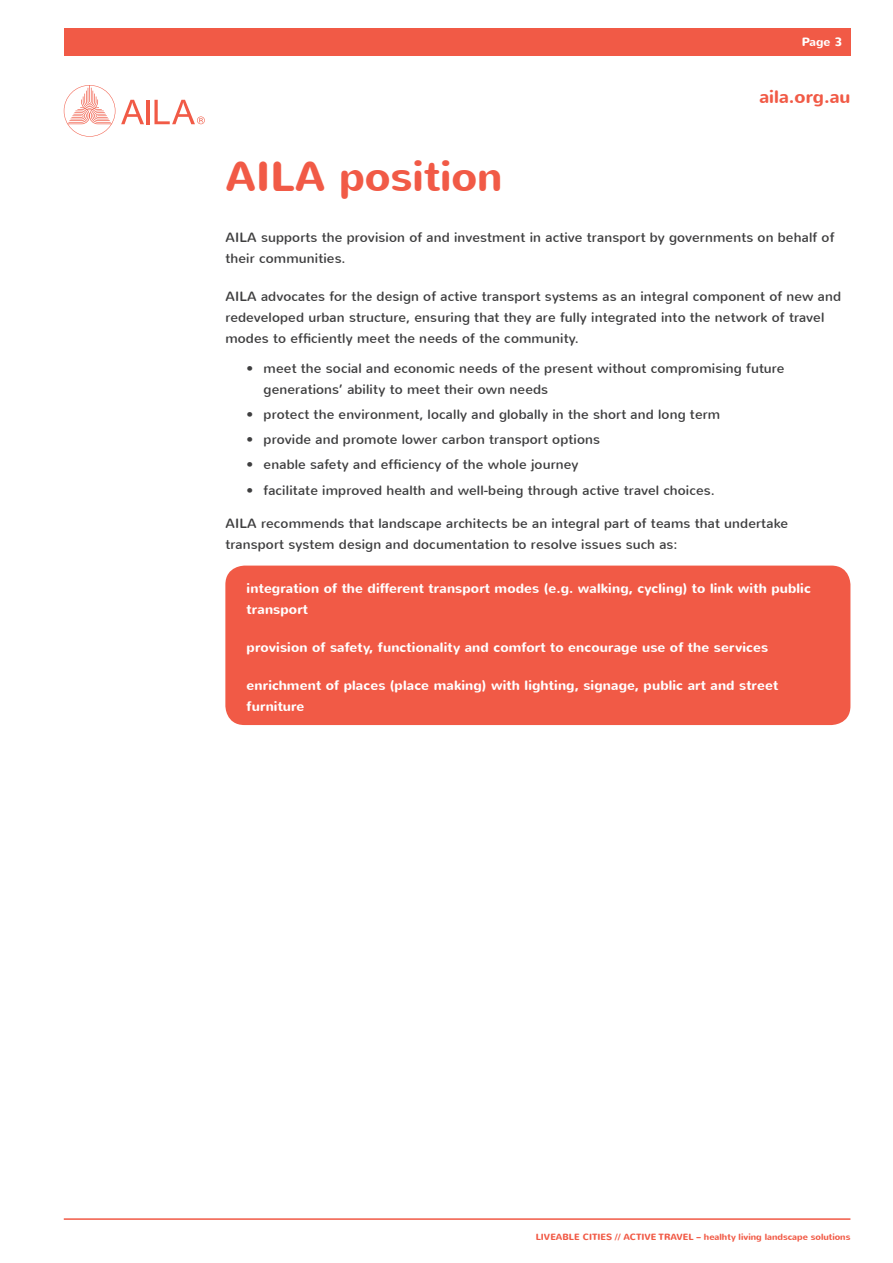
<style>
.page{position:relative;width:893px;height:1263px;background:#fff}
.page>*{position:absolute;margin:0;border:0;box-sizing:border-box;transform-origin:0 0}
.t1{font:700 42px "Nunito";color:#f15a46}
.t2{font:700 18px "Nunito";color:#f15a46}
.BODY{font:13.5px/21px "Nunito";letter-spacing:.01em;color:#3e3e3f}
.BOX_BODY{font:700 13.5px/21px "Nunito";letter-spacing:.01em;color:#fff}
.t3{font:700 12px "Nunito";color:#fff}
.t4{font:700 9px "Nunito";color:#f15a46}
</style>
<div class="page">
<svg style="left:121px;top:100px;width:23px;height:24px"></svg>
<hr style="left:147px;top:100px;width:3px;height:24px;background:#f15a46">
<svg style="left:64px;top:85px;width:51px;height:52px"></svg>
<svg style="left:154px;top:100px;width:51px;height:24px"></svg>
<div style="left:64px;top:28px;width:786px;height:27px;background:#f15a46"></div>
<hr style="left:64px;top:1218px;width:786px;height:2px;background:#f15a46">
<div style="left:225px;top:566px;width:625px;height:159px;background:#f15a46;border-radius:19px"></div>
<p class="t3" style="left:802px;top:34px;width:42px">Page 3</p>
<h2 class="t2" style="left:759px;top:85px;width:93px">aila.org.au</h2>
<p class="t1" style="left:225px;top:149px;width:279px">AILA position</p>
<p class="BODY" style="left:225px;top:227px;width:611px">AILA supports the provision of and investment in active transport by governments on behalf of their communities.</p>
<p class="BODY" style="left:225px;top:286px;width:617px">AILA advocates for the design of active transport systems as an integral component of new and redeveloped urban structure, ensuring that they are fully integrated into the network of travel modes to efficiently meet the needs of the community.</p>
<p class="BODY" style="left:264px;top:358px;width:522px;text-indent:-17px">• meet the social and economic needs of the present without compromising future generations’ ability to meet their own needs</p>
<p class="BODY" style="left:247px;top:404px;width:475px">• protect the environment, locally and globally in the short and long term</p>
<p class="BODY" style="left:247px;top:429px;width:355px">• provide and promote lower carbon transport options</p>
<p class="BODY" style="left:247px;top:454px;width:333px">• enable safety and efficiency of the whole journey</p>
<p class="BODY" style="left:247px;top:480px;width:470px">• facilitate improved health and well-being through active travel choices.</p>
<p class="BODY" style="left:225px;top:513px;width:564px">AILA recommends that landscape architects be an integral part of teams that undertake transport system design and documentation to resolve issues such as:</p>
<p class="BOX_BODY" style="left:247px;top:578px;width:566px">integration of the different transport modes (e.g. walking, cycling) to link with public transport</p>
<p class="BOX_BODY" style="left:247px;top:637px;width:523px">provision of safety, functionality and comfort to encourage use of the services</p>
<p class="BOX_BODY" style="left:247px;top:675px;width:533px">enrichment of places (place making) with lighting, signage, public art and street furniture</p>
<p class="t4" style="left:536px;top:1230px;width:316px">LIVEABLE CITIES // ACTIVE TRAVEL – healhty living landscape solutions</p>
</div>
